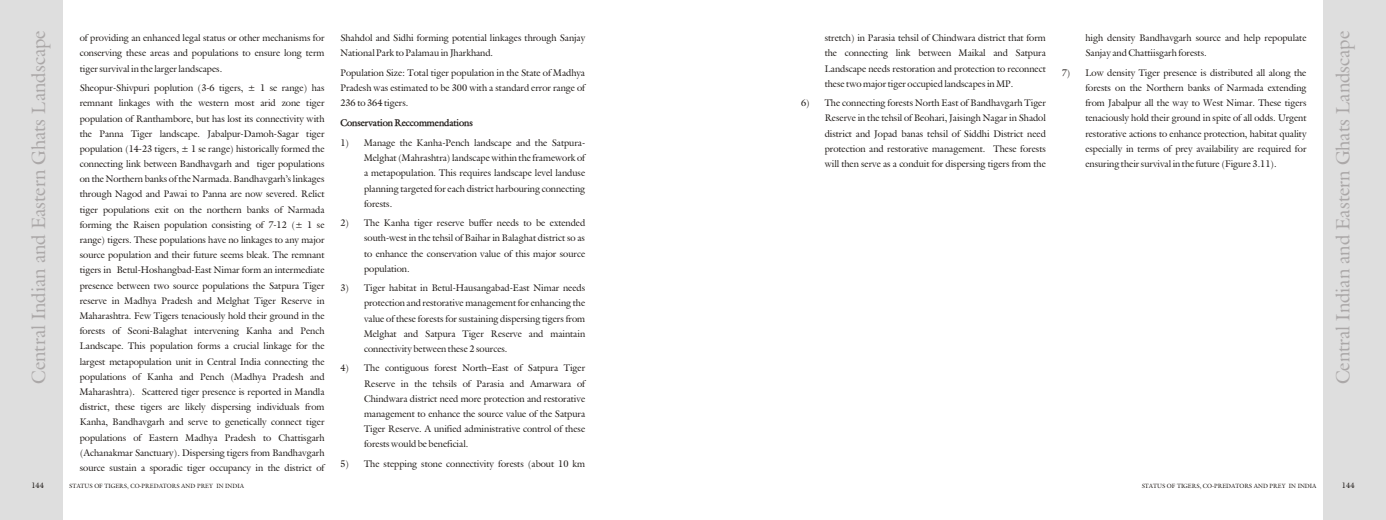
<style>
.page{position:relative;width:1386px;height:520px;background:#fff}
.page>*{position:absolute;margin:0;border:0;box-sizing:border-box;transform-origin:0 0}
.t1{font:19.25px "Galant";color:#aba8a8}
.t2{font:9.62px/15.2px "Galant";color:#1f1a17}
.t3{font:700 9.62px "Galant";color:#1f1a17}
.t4{font:7.88px "Galant";color:#1f1a17}
.t5{font:6.12px "Galant";color:#1f1a17}
</style>
<div class="page">
<div style="left:1323px;top:0;width:63px;height:520px;background:#dedede"></div>
<div style="left:0;top:0;width:63px;height:520px;background:#dedede"></div>
<h1 class="t1" style="left:26px;top:383px;width:354px;rotate:-90deg">Central Indian and Eastern Ghats Landscape</h1>
<h1 class="t1" style="left:1331px;top:384px;width:354px;rotate:-90deg">Central Indian and Eastern Ghats Landscape</h1>
<p class="t2" style="left:825px;top:30px;width:223px">stretch) in Parasia tehsil of Chindwara district that form</p>
<p class="t2" style="left:1085px;top:30px;width:223px">high density Bandhavgarh source and help repopulate</p>
<p class="t2" style="left:825px;top:45px;width:223px">the connecting link between Maikal and Satpura</p>
<p class="t2" style="left:1085px;top:45px;width:123px">Sanjay and Chattiisgarh forests.</p>
<p class="t2" style="left:825px;top:61px;width:223px">Landscape needs restoration and protection to reconnect</p>
<p class="t2" style="left:1062px;top:65px;width:246px">7) Low density Tiger presence is distributed all along the</p>
<p class="t2" style="left:825px;top:76px;width:190px">these two major tiger occupied landscapes in MP.</p>
<p class="t2" style="left:1085px;top:80px;width:223px">forests on the Northern banks of Narmada extending</p>
<p class="t2" style="left:801px;top:95px;width:246px">6) The connecting forests North East of Bandhavgarh Tiger</p>
<p class="t2" style="left:1085px;top:95px;width:223px">from Jabalpur all the way to West Nimar. These tigers</p>
<p class="t2" style="left:825px;top:110px;width:223px">Reserve in the tehsil of Beohari, Jaisingh Nagar in Shadol</p>
<p class="t2" style="left:1085px;top:110px;width:223px">tenaciously hold their ground in spite of all odds. Urgent</p>
<p class="t2" style="left:825px;top:125px;width:223px">district and Jopad banas tehsil of Siddhi District need</p>
<p class="t2" style="left:1085px;top:125px;width:223px">restorative actions to enhance protection, habitat quality</p>
<p class="t2" style="left:825px;top:141px;width:223px">protection and restorative management. These forests</p>
<p class="t2" style="left:1085px;top:141px;width:223px">especially in terms of prey availability are required for</p>
<p class="t2" style="left:825px;top:156px;width:223px">will then serve as a conduit for dispersing tigers from the</p>
<p class="t2" style="left:1085px;top:156px;width:193px">ensuring their survival in the future (Figure 3.11).</p>
<p class="t2" style="left:80px;top:30px;width:246px">of providing an enhanced legal status or other mechanisms for</p>
<p class="t2" style="left:340px;top:30px;width:246px">Shahdol and Sidhi forming potential linkages through Sanjay</p>
<p class="t2" style="left:80px;top:45px;width:246px">conserving these areas and populations to ensure long term</p>
<p class="t2" style="left:340px;top:45px;width:154px">National Park to Palamau in Jharkhand.</p>
<p class="t2" style="left:80px;top:61px;width:144px">tiger survival in the larger landscapes.</p>
<p class="t2" style="left:340px;top:65px;width:246px">Population Size: Total tiger population in the State of Madhya</p>
<p class="t2" style="left:80px;top:80px;width:246px">Sheopur-Shivpuri poplution (3-6 tigers, ± 1 se range) has</p>
<p class="t2" style="left:340px;top:80px;width:246px">Pradesh was estimated to be 300 with a standard error range of</p>
<p class="t2" style="left:80px;top:95px;width:246px">remnant linkages with the western most arid zone tiger</p>
<p class="t2" style="left:340px;top:95px;width:70px">236 to 364 tigers.</p>
<p class="t2" style="left:80px;top:110px;width:246px">population of Ranthambore, but has lost its connectivity with</p>
<p class="t3" style="left:340px;top:116px;width:134px">Conservation Reccommendations</p>
<p class="t2" style="left:80px;top:126px;width:246px">the Panna Tiger landscape. Jabalpur-Damoh-Sagar tiger</p>
<p class="t2" style="left:340px;top:135px;width:246px">1) Manage the Kanha-Pench landscape and the Satpura-</p>
<p class="t2" style="left:80px;top:141px;width:246px">population (14-23 tigers, ± 1 se range) historically formed the</p>
<p class="t2" style="left:364px;top:150px;width:223px">Melghat (Mahrashtra) landscape within the framework of</p>
<p class="t2" style="left:80px;top:156px;width:246px">connecting link between Bandhavgarh and tiger populations</p>
<p class="t2" style="left:364px;top:165px;width:223px">a metapopulation. This requires landscape level landuse</p>
<p class="t2" style="left:80px;top:171px;width:246px">on the Northern banks of the Narmada. Bandhavgarh’s linkages</p>
<p class="t2" style="left:364px;top:180px;width:223px">planning targeted for each district harbouring connecting</p>
<p class="t2" style="left:80px;top:186px;width:246px">through Nagod and Pawai to Panna are now severed. Relict</p>
<p class="t2" style="left:364px;top:196px;width:30px">forests.</p>
<p class="t2" style="left:80px;top:202px;width:246px">tiger populations exit on the northern banks of Narmada</p>
<p class="t2" style="left:340px;top:215px;width:246px">2) The Kanha tiger reserve buffer needs to be extended</p>
<p class="t2" style="left:80px;top:217px;width:246px">forming the Raisen population consisting of 7-12 (± 1 se range) tigers. These populations have no linkages to any major</p>
<p class="t2" style="left:364px;top:230px;width:223px">south-west in the tehsil of Baihar in Balaghat district so as</p>
<p class="t2" style="left:80px;top:247px;width:246px">source population and their future seems bleak. The remnant</p>
<p class="t2" style="left:364px;top:245px;width:223px">to enhance the conservation value of this major source population.</p>
<p class="t2" style="left:80px;top:262px;width:246px">tigers in Betul-Hoshangbad-East Nimar form an intermediate presence between two source populations the Satpura Tiger</p>
<p class="t2" style="left:340px;top:280px;width:246px">3) Tiger habitat in Betul-Hausangabad-East Nimar needs</p>
<p class="t2" style="left:80px;top:293px;width:246px">reserve in Madhya Pradesh and Melghat Tiger Reserve in</p>
<p class="t2" style="left:364px;top:295px;width:223px">protection and restorative management for enhancing the</p>
<p class="t2" style="left:80px;top:308px;width:246px">Maharashtra. Few Tigers tenaciously hold their ground in the</p>
<p class="t2" style="left:364px;top:310px;width:223px">value of these forests for sustaining dispersing tigers from</p>
<p class="t2" style="left:80px;top:323px;width:246px">forests of Seoni-Balaghat intervening Kanha and Pench</p>
<p class="t2" style="left:364px;top:326px;width:223px">Melghat and Satpura Tiger Reserve and maintain</p>
<p class="t2" style="left:80px;top:338px;width:246px">Landscape. This population forms a crucial linkage for the</p>
<p class="t2" style="left:364px;top:341px;width:145px">connectivity between these 2 sources.</p>
<p class="t2" style="left:80px;top:353px;width:246px">largest metapopulation unit in Central India connecting the</p>
<p class="t2" style="left:340px;top:360px;width:246px">4) The contiguous forest North–East of Satpura Tiger</p>
<p class="t2" style="left:80px;top:369px;width:246px">populations of Kanha and Pench (Madhya Pradesh and</p>
<p class="t2" style="left:364px;top:375px;width:223px">Reserve in the tehsils of Parasia and Amarwara of</p>
<p class="t2" style="left:80px;top:384px;width:246px">Maharashtra). Scattered tiger presence is reported in Mandla</p>
<p class="t2" style="left:364px;top:391px;width:223px">Chindwara district need more protection and restorative</p>
<p class="t2" style="left:80px;top:399px;width:246px">district, these tigers are likely dispersing individuals from</p>
<p class="t2" style="left:364px;top:406px;width:223px">management to enhance the source value of the Satpura</p>
<p class="t2" style="left:80px;top:414px;width:246px">Kanha, Bandhavgarh and serve to genetically connect tiger</p>
<p class="t2" style="left:364px;top:421px;width:223px">Tiger Reserve. A unified administrative control of these</p>
<p class="t2" style="left:80px;top:429px;width:246px">populations of Eastern Madhya Pradesh to Chattisgarh</p>
<p class="t2" style="left:364px;top:436px;width:106px">forests would be beneficial.</p>
<p class="t2" style="left:80px;top:445px;width:246px">(Achanakmar Sanctuary). Dispersing tigers from Bandhavgarh</p>
<p class="t2" style="left:340px;top:456px;width:246px">5) The stepping stone connectivity forests (about 10 km</p>
<p class="t2" style="left:80px;top:460px;width:246px">source sustain a sporadic tiger occupancy in the district of</p>
<p class="t4" style="left:31px;top:480px;width:14px">144</p>
<p class="t5" style="left:69px;top:481px;width:176px">STATUS OF TIGERS, CO-PREDATORS AND PREY IN INDIA</p>
<p class="t5" style="left:1142px;top:481px;width:176px">STATUS OF TIGERS, CO-PREDATORS AND PREY IN INDIA</p>
<p class="t4" style="left:1342px;top:480px;width:14px">144</p>
</div>
